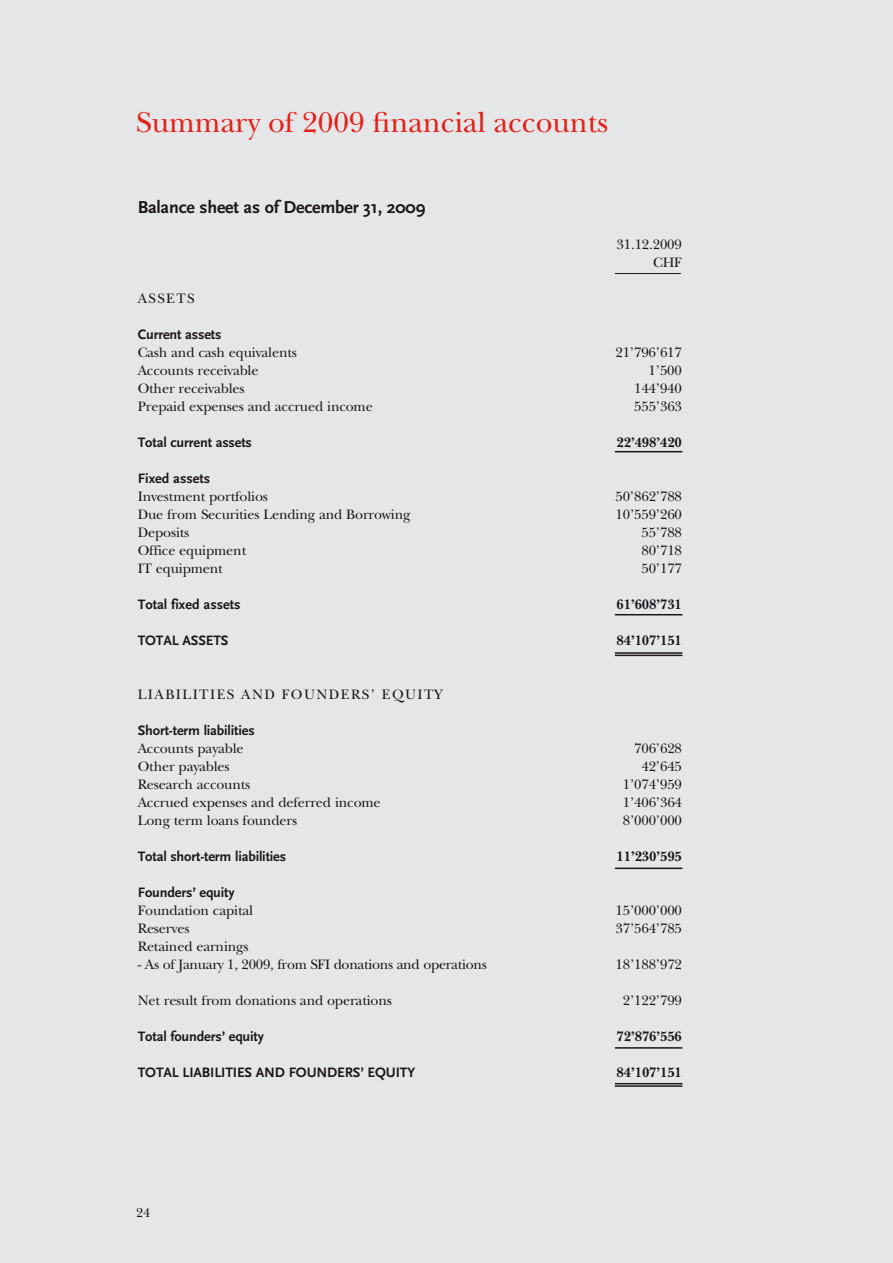
<style>
.page{position:relative;width:893px;height:1263px;background:#e5e6e7}
.page>*{position:absolute;margin:0;border:0;box-sizing:border-box;transform-origin:0 0}
.t1{font:30px "New Baskerville";color:#e32119}
.t2{font:700 18px "Scala Sans";letter-spacing:-.01em;color:#1a171c}
.t3{font:14.25px/18px "New Baskerville";letter-spacing:-.01em;color:#1a171c;text-align:right}
.t4{font:700 14.25px "Scala Sans";letter-spacing:-.01em;color:#1a171c}
.t5{font:700 14.25px "New Baskerville";letter-spacing:-.01em;color:#1a171c}
.t6{font:14.25px "New Baskerville";letter-spacing:.1em;color:#1a171c}
.t7{font:13.5px "New Baskerville";color:#1a171c}
</style>
<div class="page">
<hr style="left:615px;top:1047px;width:67px;height:2px;background:#1a171c">
<hr style="left:615px;top:867px;width:67px;height:2px;background:#1a171c">
<hr style="left:615px;top:614px;width:67px;height:1px;background:#1a171c">
<hr style="left:615px;top:451px;width:67px;height:1px;background:#1a171c">
<hr style="left:615px;top:273px;width:66px;height:1px;background:#1a171c">
<hr style="left:615px;top:1083px;width:67px;height:1px;background:#1a171c">
<hr style="left:615px;top:1085px;width:67px;height:2px;background:#1a171c">
<hr style="left:615px;top:652px;width:67px;height:2px;background:#1a171c">
<hr style="left:615px;top:655px;width:67px;height:1px;background:#1a171c">
<h1 class="t1" style="left:136px;top:105px;width:474px">Summary of 2009 financial accounts</h1>
<p class="t2" style="left:138px;top:198px;width:289px">Balance sheet as of December 31, 2009</p>
<p class="t3" style="left:617px;top:236px;width:67px">31.12.2009<br>CHF</p>
<p class="t3" style="left:138px;top:290px;width:58px">ASSETS</p>
<p class="t4" style="left:138px;top:327px;width:85px">Current assets</p>
<p class="t3" style="left:138px;top:344px;width:161px">Cash and cash equivalents</p>
<p class="t3" style="left:615px;top:344px;width:68px">21’796’617</p>
<p class="t3" style="left:138px;top:362px;width:122px">Accounts receivable</p>
<p class="t3" style="left:649px;top:362px;width:35px">1’500</p>
<p class="t3" style="left:138px;top:380px;width:108px">Other receivables</p>
<p class="t3" style="left:634px;top:380px;width:49px">144’940</p>
<p class="t3" style="left:138px;top:398px;width:237px">Prepaid expenses and accrued income</p>
<p class="t3" style="left:634px;top:398px;width:49px">555’363</p>
<p class="t4" style="left:138px;top:435px;width:116px">Total current assets</p>
<p class="t5" style="left:617px;top:434px;width:67px">22’498’420</p>
<p class="t4" style="left:138px;top:471px;width:74px">Fixed assets</p>
<p class="t3" style="left:138px;top:488px;width:132px">Investment portfolios</p>
<p class="t3" style="left:615px;top:488px;width:68px">50’862’788</p>
<p class="t3" style="left:138px;top:506px;width:274px">Due from Securities Lending and Borrowing</p>
<p class="t3" style="left:615px;top:506px;width:68px">10’559’260</p>
<p class="t3" style="left:138px;top:524px;width:53px">Deposits</p>
<p class="t3" style="left:641px;top:524px;width:42px">55’788</p>
<p class="t3" style="left:138px;top:542px;width:110px">Office equipment</p>
<p class="t3" style="left:641px;top:542px;width:42px">80’718</p>
<p class="t3" style="left:138px;top:560px;width:87px">IT equipment</p>
<p class="t3" style="left:641px;top:560px;width:42px">50’177</p>
<p class="t4" style="left:138px;top:597px;width:104px">Total fixed assets</p>
<p class="t5" style="left:617px;top:596px;width:67px">61’608’731</p>
<p class="t4" style="left:138px;top:633px;width:92px">TOTAL ASSETS</p>
<p class="t5" style="left:617px;top:632px;width:67px">84’107’151</p>
<p class="t6" style="left:138px;top:686px;width:306px">LIABILITIES AND FOUNDERS’ EQUITY</p>
<p class="t4" style="left:138px;top:723px;width:119px">Short-term liabilities</p>
<p class="t3" style="left:138px;top:740px;width:107px">Accounts payable</p>
<p class="t3" style="left:634px;top:740px;width:49px">706’628</p>
<p class="t3" style="left:138px;top:758px;width:93px">Other payables</p>
<p class="t3" style="left:641px;top:758px;width:42px">42’645</p>
<p class="t3" style="left:138px;top:776px;width:114px">Research accounts</p>
<p class="t3" style="left:623px;top:776px;width:61px">1’074’959</p>
<p class="t3" style="left:138px;top:794px;width:245px">Accrued expenses and deferred income</p>
<p class="t3" style="left:623px;top:794px;width:61px">1’406’364</p>
<p class="t3" style="left:138px;top:812px;width:161px">Long term loans founders</p>
<p class="t3" style="left:623px;top:812px;width:61px">8’000’000</p>
<p class="t4" style="left:138px;top:849px;width:150px">Total short-term liabilities</p>
<p class="t5" style="left:617px;top:848px;width:67px">11’230’595</p>
<p class="t4" style="left:138px;top:885px;width:98px">Founders’ equity</p>
<p class="t3" style="left:138px;top:902px;width:117px">Foundation capital</p>
<p class="t3" style="left:615px;top:902px;width:68px">15’000’000</p>
<p class="t3" style="left:138px;top:920px;width:53px">Reserves</p>
<p class="t3" style="left:615px;top:920px;width:68px">37’564’785</p>
<p class="t3" style="left:138px;top:938px;width:112px">Retained earnings</p>
<p class="t3" style="left:138px;top:956px;width:351px">- As of January 1, 2009, from SFI donations and operations</p>
<p class="t3" style="left:615px;top:956px;width:68px">18’188’972</p>
<p class="t3" style="left:138px;top:992px;width:256px">Net result from donations and operations</p>
<p class="t3" style="left:623px;top:992px;width:61px">2’122’799</p>
<p class="t4" style="left:138px;top:1029px;width:128px">Total founders’ equity</p>
<p class="t5" style="left:617px;top:1028px;width:67px">72’876’556</p>
<p class="t4" style="left:138px;top:1065px;width:279px">TOTAL LIABILITIES AND FOUNDERS’ EQUITY</p>
<p class="t5" style="left:617px;top:1064px;width:67px">84’107’151</p>
<p class="t7" style="left:136px;top:1204px;width:16px">24</p>
</div>
